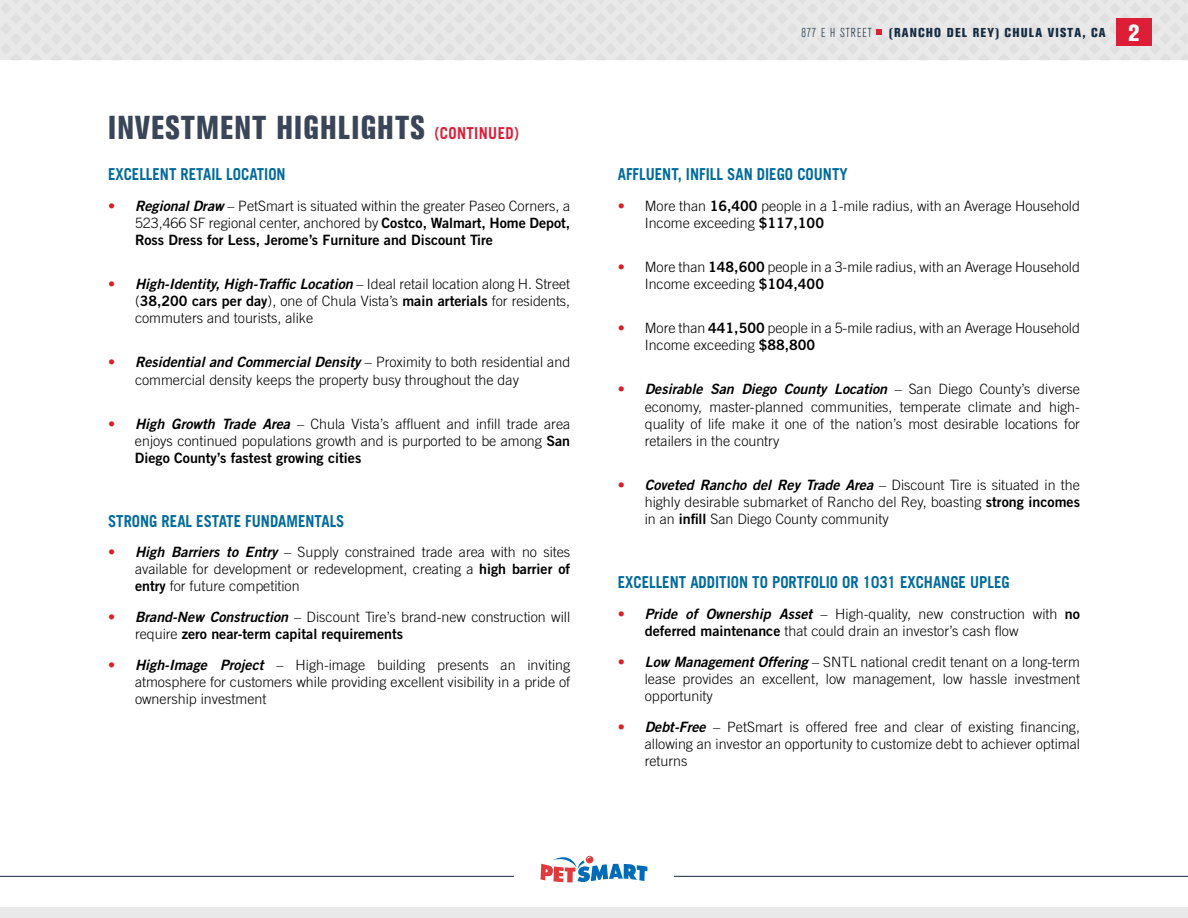
<style>
.page{position:relative;width:1188px;height:918px;background:#fff}
.page>*{position:absolute;margin:0;border:0;box-sizing:border-box;transform-origin:0 0}
.t1{font:800 condensed 33px "Akzidenz Grotesk BE";letter-spacing:.04em;color:#3a4557;scale:.9 1}
.t2{font:700 16.5px "Trade Gothic LT Std";color:#006b9e;scale:.9 1}
.t3{font:300 14.25px/17.1px "Trade Gothic LT Std";color:#000}
.t4{font:14.25px "Trade Gothic LT Std Bd 2 Obl";color:#000}
.t5{font:14.25px "Trade Gothic LT Std Bd 2";color:#000}
.t6{font:800 condensed 12.9px "Akzidenz Grotesk BE";letter-spacing:.09em;color:#142b40}
.t7{font:300 condensed 12.9px "Akzidenz Grotesk BE";letter-spacing:.075em;color:#142b40}
.s1{font-family:"Trade Gothic LT Std";font-weight:700;font-stretch:normal;font-size:16.5px;color:#dd1e36}
.s2{font-family:"Trade Gothic LT Std Bd 2";font-weight:400;color:#db1f26}
.s3{font-family:"Trade Gothic LT Std Bd 2 Obl";font-weight:400}
.s4{font-family:"Trade Gothic LT Std Bd 2";font-weight:400}
.s5{font-family:"Trade Gothic LT Std Bd 2";color:#db1f26}
.s6{font-family:"Trade Gothic LT Std";font-weight:300}
.s7{font-size:23.1px;color:#fff}
</style>
<div class="page">
<div style="left:0;top:907px;width:1188px;height:11px;background:#e9e9ea"></div>
<svg style="left:540px;top:855px;width:108px;height:28px"></svg>
<svg style="left:0;top:0;width:1188px;height:60px;background:#e5e5e6"></svg>
<div style="left:1116px;top:19px;width:36px;height:27px;background:#dd1e36"></div>
<hr style="left:0;top:876px;width:514px;height:1px;background:#142b40">
<hr style="left:674px;top:876px;width:514px;height:1px;background:#142b40">
<h1 class="t1" style="left:108px;top:108px;width:458px">INVESTMENT HIGHLIGHTS <span class="s1">(CONTINUED)</span></h1>
<p class="t2" style="left:108px;top:164px;width:199px">EXCELLENT RETAIL LOCATION</p>
<p class="t3" style="left:108px;top:197px;width:464px;text-align:right"><span class="s2">•</span> <span class="s3">Regional Draw</span> – PetSmart is situated within the greater Paseo Corners, a<br>523,466 SF regional center, anchored by <span class="s4">Costco, Walmart, Home Depot,</span></p>
<p class="t5" style="left:135px;top:231px;width:359px">Ross Dress for Less, Jerome’s Furniture and Discount Tire</p>
<p class="t4" style="left:108px;top:275px;width:464px"><span class="s5">•</span> High-Identity, High-Traffic Location <span class="s6">– Ideal retail location along H. Street</span></p>
<p class="t3" style="left:135px;top:292px;width:437px">(<span class="s4">38,200 cars per day</span>), one of Chula Vista’s <span class="s4">main arterials</span> for residents, commuters and tourists, alike</p>
<p class="t4" style="left:108px;top:354px;width:464px"><span class="s5">•</span> Residential and Commercial Density <span class="s6">– Proximity to both residential and</span></p>
<p class="t3" style="left:135px;top:371px;width:386px">commercial density keeps the property busy throughout the day</p>
<p class="t3" style="left:108px;top:415px;width:464px;text-align:right"><span class="s2">•</span> <span class="s3">High Growth Trade Area</span> – Chula Vista’s affluent and infill trade area enjoys continued populations growth and is purported to be among <span class="s4">San</span></p>
<p class="t5" style="left:135px;top:449px;width:228px">Diego County’s fastest growing cities</p>
<p class="t2" style="left:108px;top:511px;width:264px">STRONG REAL ESTATE FUNDAMENTALS</p>
<p class="t3" style="left:135px;top:543px;width:437px;text-align:justify;text-indent:-27px"><span class="s2">•</span> <span class="s3">High Barriers to Entry</span> – Supply constrained trade area with no sites available for development or redevelopment, creating a <span class="s4">high barrier of entry</span> for future competition</p>
<p class="t3" style="left:108px;top:608px;width:464px"><span class="s2">•</span> <span class="s3">Brand-New Construction</span> – Discount Tire’s brand-new construction will</p>
<p class="t5" style="left:135px;top:625px;width:270px"><span class="s6">require</span> zero near-term capital requirements</p>
<p class="t3" style="left:135px;top:656px;width:437px;text-align:justify;text-indent:-27px"><span class="s2">•</span> <span class="s3">High-Image Project</span> – High-image building presents an inviting atmosphere for customers while providing excellent visibility in a pride of ownership investment</p>
<p class="t7" style="left:802px;top:26px;width:72px">877 E H STREET</p>
<p class="t6" style="left:888px;top:25px;width:253px">(RANCHO DEL REY) CHULA VISTA, CA <span class="s7">2</span></p>
<p class="t2" style="left:618px;top:164px;width:257px">AFFLUENT, INFILL SAN DIEGO COUNTY</p>
<p class="t3" style="left:645px;top:197px;width:437px;text-indent:-27px"><span class="s2">•</span> More than <span class="s4">16,400</span> people in a 1-mile radius, with an Average Household<br>Income exceeding <span class="s4">$117,100</span></p>
<p class="t3" style="left:645px;top:258px;width:437px;text-indent:-27px"><span class="s2">•</span> More than <span class="s4">148,600</span> people in a 3-mile radius, with an Average Household<br>Income exceeding <span class="s4">$104,400</span></p>
<p class="t3" style="left:645px;top:319px;width:437px;text-indent:-27px"><span class="s2">•</span> More than <span class="s4">441,500</span> people in a 5-mile radius, with an Average Household<br>Income exceeding <span class="s4">$88,800</span></p>
<p class="t4" style="left:618px;top:381px;width:464px"><span class="s5">•</span> Desirable San Diego County Location <span class="s6">– San Diego County’s diverse</span></p>
<p class="t3" style="left:645px;top:398px;width:437px;text-align:justify">economy, master-planned communities, temperate climate and high&shy;quality of life make it one of the nation’s most desirable locations for retailers in the country</p>
<p class="t4" style="left:618px;top:476px;width:464px"><span class="s5">•</span> Coveted Rancho del Rey Trade Area <span class="s6">– Discount Tire is situated in the</span></p>
<p class="t3" style="left:645px;top:493px;width:437px">highly desirable submarket of Rancho del Rey, boasting <span class="s4">strong incomes </span>in an <span class="s4">infill</span> San Diego County community</p>
<p class="t2" style="left:618px;top:572px;width:437px">EXCELLENT ADDITION TO PORTFOLIO OR 1031 EXCHANGE UPLEG</p>
<p class="t3" style="left:645px;top:605px;width:437px;text-indent:-27px"><span class="s2">•</span> <span class="s3">Pride of Ownership Asset</span> – High-quality, new construction with <span class="s4">no deferred maintenance</span> that could drain an investor’s cash flow</p>
<p class="t3" style="left:645px;top:653px;width:437px;text-align:justify;text-indent:-27px"><span class="s2">•</span> <span class="s3">Low Management Offering</span> – SNTL national credit tenant on a long-term lease provides an excellent, low management, low hassle investment opportunity</p>
<p class="t3" style="left:645px;top:718px;width:437px;text-align:justify;text-indent:-27px"><span class="s2">•</span> <span class="s3">Debt-Free</span> – PetSmart is offered free and clear of existing financing, allowing an investor an opportunity to customize debt to achiever optimal returns</p>
</div>
